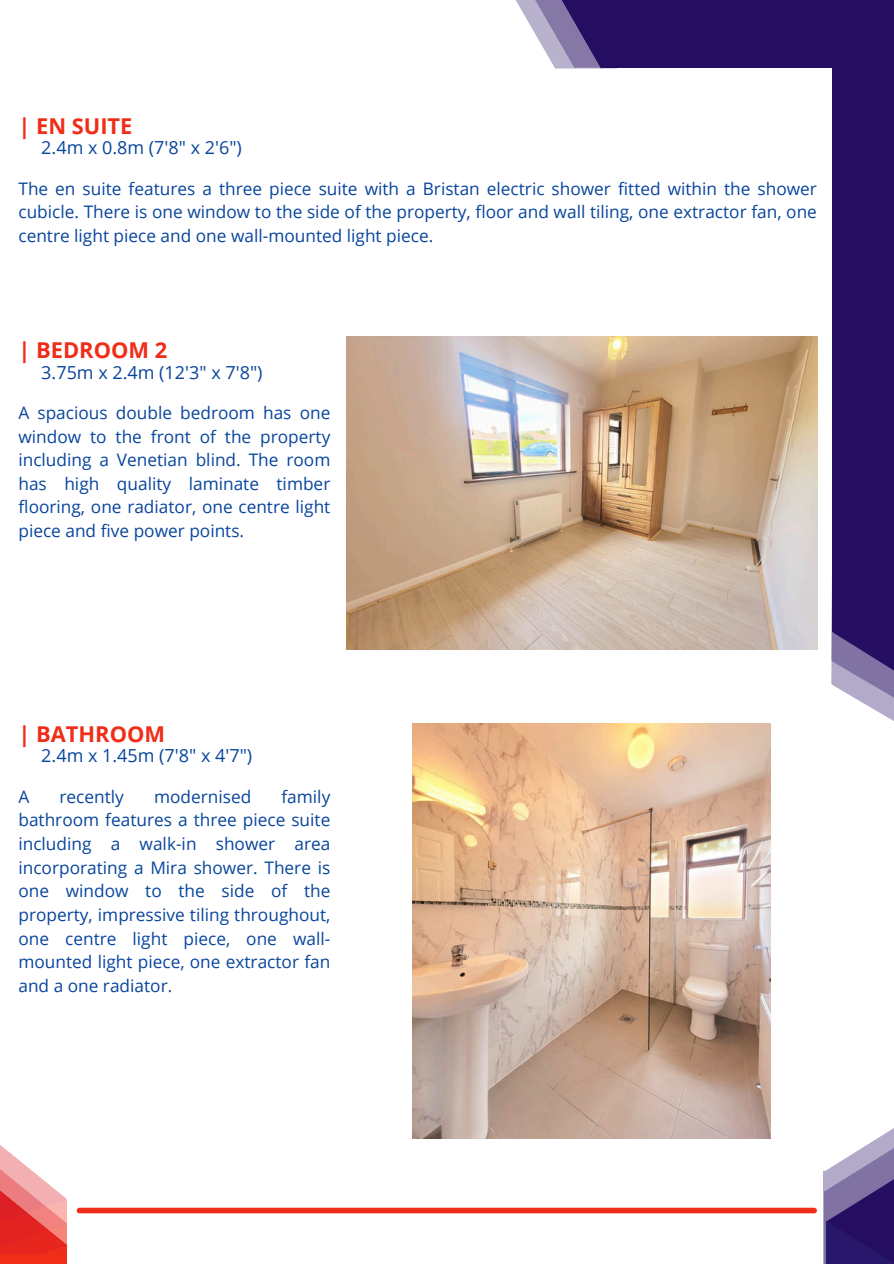
<style>
.page{position:relative;width:894px;height:1264px;background:#fff}
.page>*{position:absolute;margin:0;border:0;box-sizing:border-box;transform-origin:0 0}
.t1{font:700 21.9px "Open Sans";color:#ef2d19}
.t2{font:18px "Open Sans";color:#08459d}
.t3{font:17.25px/23.7px "Open Sans";color:#08459d;text-align:justify}
</style>
<div class="page">
<svg style="left:515px;top:0;width:13px;height:21px"></svg>
<svg style="left:528px;top:0;width:27px;height:68px;fill:#b9b2cd"></svg>
<div style="left:602px;top:0;width:291px;height:68px;background:#250e62"></div>
<svg style="left:831px;top:585px;width:62px;height:136px"></svg>
<div style="left:832px;top:0;width:61px;height:631px;background:#250e62"></div>
<svg style="left:832px;top:631px;width:61px;height:60px;background:#6c5d95"></svg>
<svg style="left:555px;top:0;width:62px;height:69px"></svg>
<svg style="left:823px;top:1129px;width:70px;height:134px"></svg>
<svg style="left:0;top:1145px;width:67px;height:118px"></svg>
<div style="left:79px;top:1207px;width:735px;height:6px;background:#ef2d19"></div>
<img style="left:346px;top:336px;width:470px;height:313px">
<img style="left:412px;top:723px;width:358px;height:415px">
<p class="t1" style="left:18px;top:111px;width:115px">| EN SUITE</p>
<p class="t2" style="left:41px;top:135px;width:202px">2.4m x 0.8m (7'8" x 2'6")</p>
<p class="t3" style="left:18px;top:176px;width:799px">The en suite features a three piece suite with a Bristan electric shower fitted within the shower cubicle. There is one window to the side of the property, floor and wall tiling, one extractor fan, one centre light piece and one wall-mounted light piece.</p>
<p class="t1" style="left:18px;top:335px;width:150px">| BEDROOM 2</p>
<p class="t2" style="left:41px;top:359px;width:223px">3.75m x 2.4m (12'3" x 7'8")</p>
<h1 class="t3" style="left:18px;top:400px;width:313px">A spacious double bedroom has one window to the front of the property including a Venetian blind. The room has high quality laminate timber flooring, one radiator, one centre light piece and five power points.</h1>
<h1 class="t1" style="left:18px;top:718px;width:148px">| BATHROOM</h1>
<p class="t2" style="left:41px;top:743px;width:212px">2.4m x 1.45m (7'8" x 4'7")</p>
<p class="t3" style="left:18px;top:784px;width:313px;text-indent:263px">family bathroom features a three piece suite including a walk-in shower area incorporating a Mira shower. There is one window to the side of the property, impressive tiling throughout, one centre light piece, one wall&shy;mounted light piece, one extractor fan and a one radiator.</p>
<p class="t3" style="left:18px;top:784px;width:12px">A</p>
<p class="t3" style="left:59px;top:784px;width:66px">recently</p>
<p class="t3" style="left:154px;top:784px;width:99px">modernised</p>
</div>
